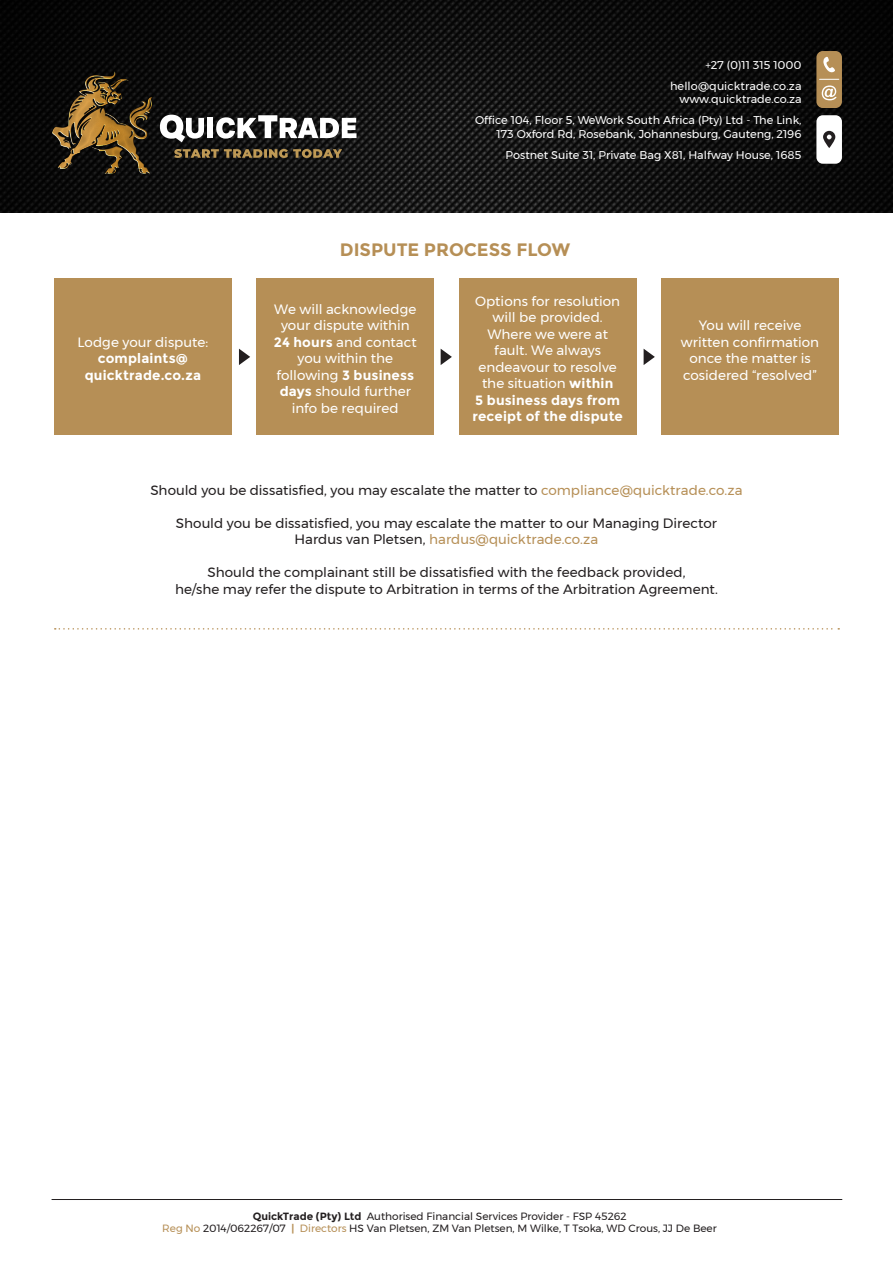
<style>
.page{position:relative;width:893px;height:1263px;background:#fff}
.page>*{position:absolute;margin:0;border:0;box-sizing:border-box;transform-origin:0 0}
.t1{font:700 18px "Montserrat";color:#b68f56}
.t2{font:13.5px/16.5px "Montserrat";color:#231f20;text-align:center}
.t3{font:13.5px/16.5px "Montserrat";color:#fff;text-align:center}
.t4{font:700 13.5px/16.5px "Montserrat";letter-spacing:.015em;color:#fff;text-align:center}
.t5{font:11.25px/21px "Montserrat";color:#fff;text-align:right}
.t6{font:10.5px/12.6px "Montserrat";color:#231f20;text-align:center}
.s1{font-weight:400}
.s2{font-weight:700}
.s3{color:#b68f56}
.s4{font-weight:700;color:#b68f56}
</style>
<div class="page">
<img style="left:0;top:0;width:892px;height:213px">
<svg style="left:160px;top:115px;width:44px;height:27px"></svg>
<div style="left:208px;top:118px;width:5px;height:20px;background:#fff"></div>
<svg style="left:216px;top:115px;width:140px;height:24px"></svg>
<img style="left:51px;top:70px;width:105px;height:104px">
<svg style="left:174px;top:149px;width:168px;height:9px;background:#6d5936"></svg>
<div style="left:816px;top:51px;width:26px;height:57px;background:#b68f56;border-radius:6px"></div>
<div style="left:816px;top:115px;width:26px;height:49px;background:#fff;border-radius:6px"></div>
<svg style="left:823px;top:57px;width:12px;height:16px"></svg>
<svg style="left:820px;top:79px;width:19px;height:21px"></svg>
<svg style="left:823px;top:131px;width:12px;height:16px"></svg>
<svg style="left:827px;top:135px;width:5px;height:4px"></svg>
<hr style="left:52px;top:1199px;width:790px;height:1px;background:#231f20">
<div style="left:54px;top:279px;width:178px;height:156px;background:#b68f56"></div>
<div style="left:256px;top:279px;width:178px;height:156px;background:#b68f56"></div>
<div style="left:459px;top:279px;width:178px;height:156px;background:#b68f56"></div>
<div style="left:661px;top:279px;width:178px;height:156px;background:#b68f56"></div>
<svg style="left:239px;top:349px;width:11px;height:16px"></svg>
<svg style="left:441px;top:349px;width:11px;height:16px"></svg>
<svg style="left:644px;top:349px;width:11px;height:16px"></svg>
<svg style="left:55px;top:628px;width:784px;height:2px"></svg>
<p class="t5" style="left:670px;top:54px;width:133px">+27 (0)11 315 1000 hello@quicktrade.co.za</p>
<p class="t5" style="left:475px;top:89px;width:328px">www.quicktrade.co.za<br>Office 104, Floor 5, WeWork South Africa (Pty) Ltd - The Link,</p>
<p class="t5" style="left:497px;top:123px;width:306px">173 Oxford Rd, Rosebank, Johannesburg, Gauteng, 2196<br>Postnet Suite 31, Private Bag X81, Halfway House, 1685</p>
<p class="t4" style="left:78px;top:334px;width:132px"><span class="s1">Lodge your dispute: </span>complaints@ quicktrade.co.za</p>
<p class="t1" style="left:340px;top:239px;width:232px">DISPUTE PROCESS FLOW</p>
<p class="t3" style="left:274px;top:301px;width:145px">We will acknowledge your dispute within<br><span class="s2">24 hours</span> and contact you within the following <span class="s2">3 business days</span> should further info be required</p>
<p class="t3" style="left:472px;top:292px;width:152px">Options for resolution will be provided.<br>Where we were at fault. We always endeavour to resolve the situation <span class="s2">within<br>5 business days from receipt of the dispute</span></p>
<p class="t3" style="left:681px;top:317px;width:140px">You will receive written confirmation once the matter is cosidered “resolved”</p>
<p class="t2" style="left:150px;top:482px;width:594px">Should you be dissatisfied, you may escalate the matter to <span class="s3">compliance@quicktrade.co.za</span></p>
<p class="t2" style="left:176px;top:515px;width:543px">Should you be dissatisfied, you may escalate the matter to our Managing Director<br>Hardus van Pletsen, <span class="s3">hardus@quicktrade.co.za</span></p>
<p class="t2" style="left:175px;top:564px;width:544px">Should the complainant still be dissatisfied with the feedback provided,<br>he/she may refer the dispute to Arbitration in terms of the Arbitration Agreement.</p>
<p class="t6" style="left:162px;top:1210px;width:556px"><span class="s2">QuickTrade (Pty) Ltd</span> Authorised Financial Services Provider - FSP 45262<br><span class="s3">Reg No</span> 2014/062267/07 <span class="s4">|</span> <span class="s3">Directors</span> HS Van Pletsen, ZM Van Pletsen, M Wilke, T Tsoka, WD Crous, JJ De Beer</p>
</div>
